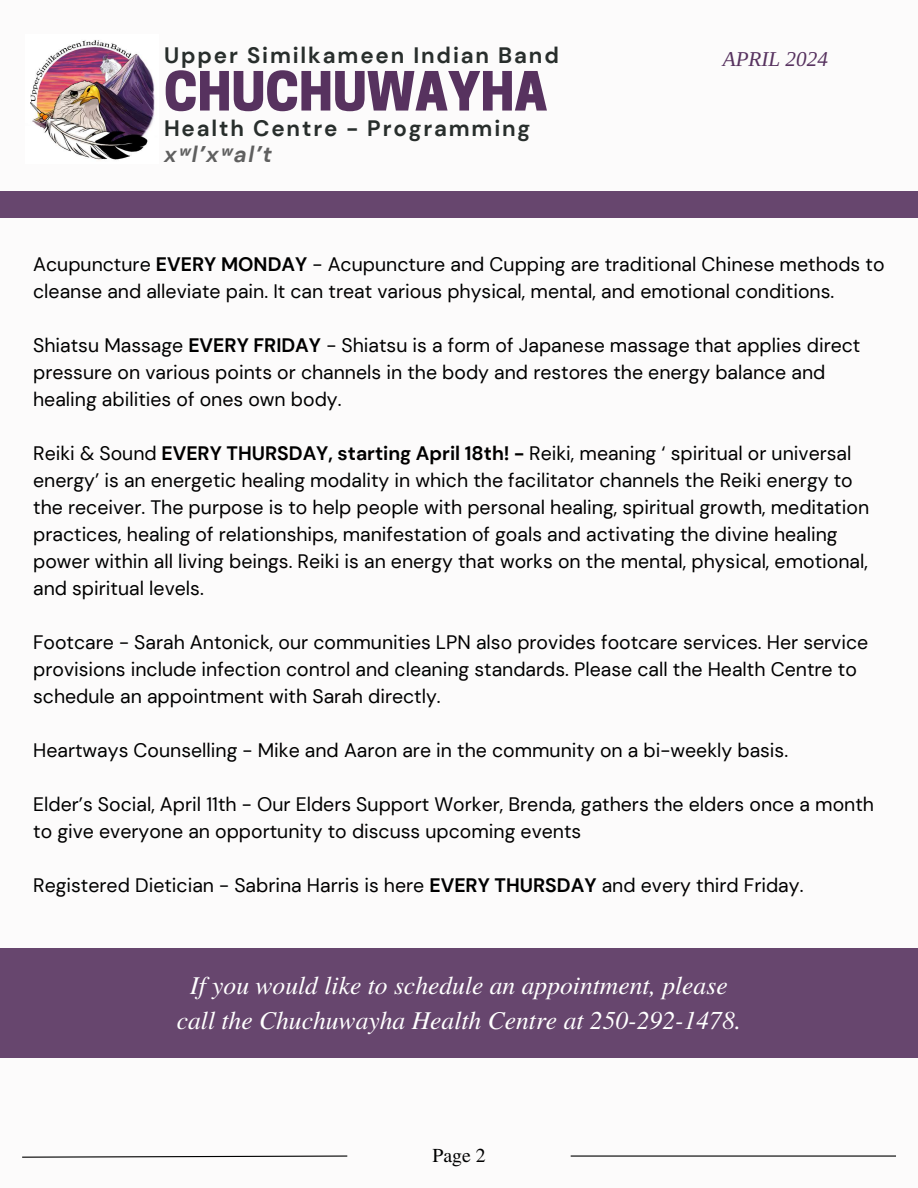
<style>
.page{position:relative;width:918px;height:1188px;background:#fcfbfb}
.page>*{position:absolute;margin:0;border:0;box-sizing:border-box;transform-origin:0 0}
.t1{font:800 50.7px "Cooper Hewitt";color:#57325f}
.t2{font:italic 25.5px/34.8px "Te X Gyre Termes";color:#fff;text-align:center}
.t3{font:700 22.35px "DM Sans";letter-spacing:.085em;color:#282e2c}
.t4{font:italic 700 22.35px "DM Sans";color:#5f5f5f}
.t5{font:italic 21.15px "Libra Serif Modern";color:#57325f}
.t6{font:19.8px "Te X Gyre Termes";color:#000}
.t7{font:19.5px/27px "DM Sans";color:#000}
.s1{font-family:"Noto Sans"}
.s2{font-weight:700}
</style>
<div class="page">
<div style="left:0;top:949px;width:918px;height:109px;background:#67466e"></div>
<hr style="left:571px;top:1155px;width:325px;height:2px;background:#000">
<svg style="left:22px;top:1155px;width:326px;height:3px"></svg>
<div style="left:0;top:191px;width:918px;height:27px;background:#67466e"></div>
<img style="left:30px;top:40px;width:125px;height:120px">
<p class="t3" style="left:164px;top:41px;width:396px">Upper Similkameen Indian Band</p>
<h1 class="t1" style="left:164px;top:73px;width:385px">CHUCHUWAYHA</h1>
<p class="t3" style="left:164px;top:114px;width:368px">Health Centre - Programming</p>
<p class="t4" style="left:164px;top:140px;width:109px">x<span class="s1">ʷ</span>l<span class="s1">ʼ</span>x<span class="s1">ʷ</span>al<span class="s1">ʼ</span>t</p>
<p class="t5" style="left:723px;top:47px;width:107px">APRIL 2024</p>
<p class="t7" style="left:33px;top:250px;width:853px">Acupuncture <span class="s2">EVERY MONDAY</span> - Acupuncture and Cupping are traditional Chinese methods to cleanse and alleviate pain. It can treat various physical, mental, and emotional conditions.</p>
<p class="t7" style="left:33px;top:331px;width:829px">Shiatsu Massage <span class="s2">EVERY FRIDAY</span> - Shiatsu is a form of Japanese massage that applies direct pressure on various points or channels in the body and restores the energy balance and healing abilities of ones own body.</p>
<p class="t7" style="left:33px;top:439px;width:837px">Reiki &amp; Sound <span class="s2">EVERY THURSDAY, starting April 18th! -</span> Reiki, meaning ‘ spiritual or universal energy’ is an energetic healing modality in which the facilitator channels the Reiki energy to the receiver. The purpose is to help people with personal healing, spiritual growth, meditation practices, healing of relationships, manifestation of goals and activating the divine healing power within all living beings. Reiki is an energy that works on the mental, physical, emotional, and spiritual levels.</p>
<p class="t7" style="left:33px;top:628px;width:837px">Footcare - Sarah Antonick, our communities LPN also provides footcare services. Her service provisions include infection control and cleaning standards. Please call the Health Centre to schedule an appointment with Sarah directly.</p>
<p class="t7" style="left:33px;top:736px;width:756px">Heartways Counselling - Mike and Aaron are in the community on a bi-weekly basis.</p>
<p class="t7" style="left:33px;top:790px;width:842px">Elder’s Social, April 11th - Our Elders Support Worker, Brenda, gathers the elders once a month to give everyone an opportunity to discuss upcoming events</p>
<p class="t7" style="left:33px;top:871px;width:772px">Registered Dietician - Sabrina Harris is here <span class="s2">EVERY THURSDAY</span> and every third Friday.</p>
<h2 class="t2" style="left:177px;top:967px;width:566px">If you would like to schedule an appointment, please call the Chuchuwayha Health Centre at 250-292-1478.</h2>
<p class="t6" style="left:432px;top:1142px;width:55px">Page 2</p>
</div>
